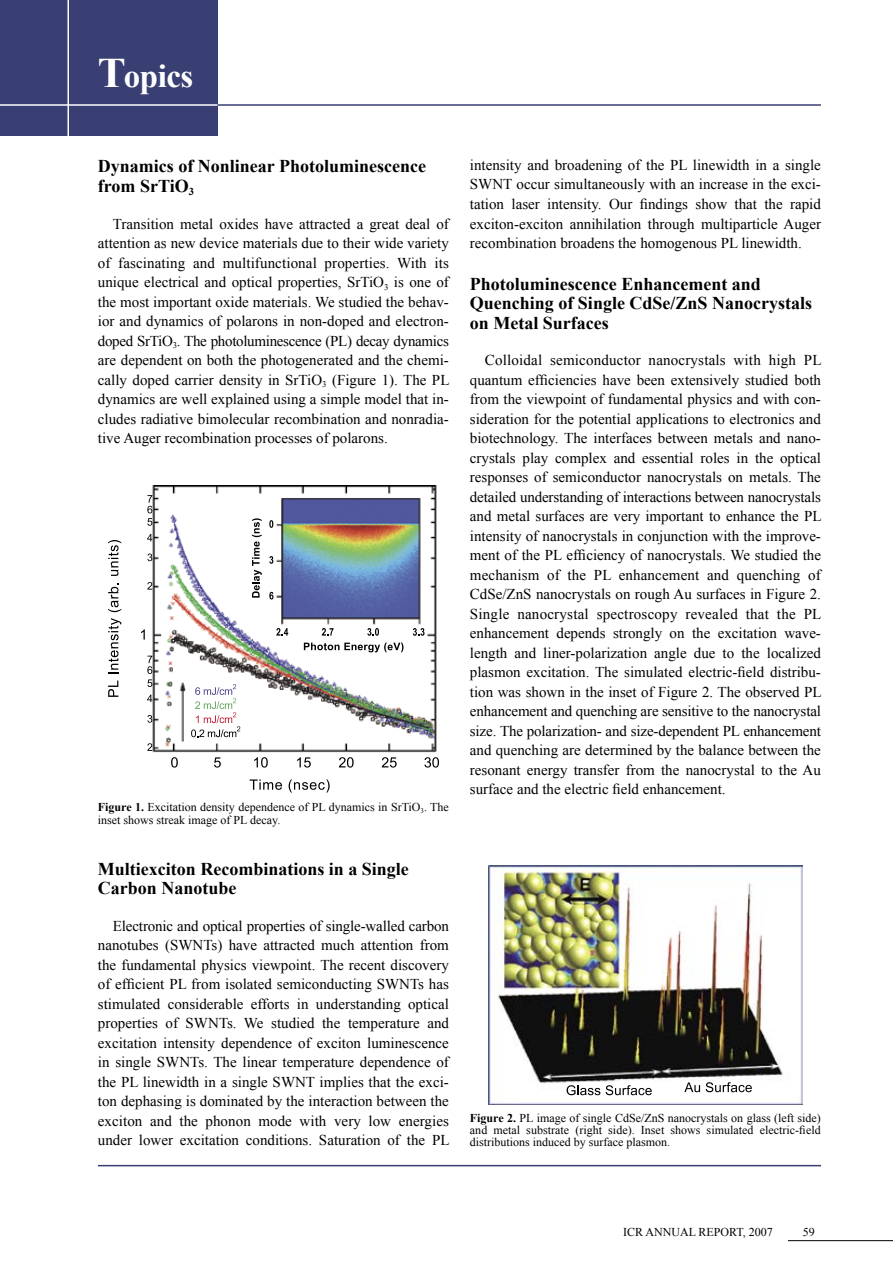
<style>
.page{position:relative;width:893px;height:1263px;background:#fff}
.page>*{position:absolute;margin:0;border:0;box-sizing:border-box;transform-origin:0 0}
.t1{font:700 33px "Times New Roman";letter-spacing:-.015em;color:#fff}
.t2{font:700 18px/19.5px "Times New Roman";color:#000}
.t3{font:15px/19.5px "Times New Roman";color:#000;text-align:justify}
.t4{font:12px/12px "Times New Roman";color:#000}
.s1{font-size:42px}
.s2{font-weight:700}
</style>
<div class="page">
<div style="left:0;top:0;width:218px;height:136px;background:#393f73"></div>
<hr style="left:98px;top:1165px;width:723px;height:1px;background:#393f73">
<hr style="left:218px;top:104px;width:603px;height:2px;background:#393f73">
<hr style="left:0;top:104px;width:218px;height:2px;background:#fff">
<hr style="left:68px;top:0;width:1px;height:136px;background:#fff">
<hr style="left:788px;top:1240px;width:105px;height:1px;background:#000">
<img style="left:113px;top:486px;width:324px;height:303px">
<svg style="left:252px;top:518px;width:10px;height:80px"></svg>
<svg style="left:304px;top:642px;width:99px;height:10px"></svg>
<svg style="left:147px;top:495px;width:5px;height:31px"></svg>
<svg style="left:147px;top:534px;width:5px;height:7px"></svg>
<svg style="left:147px;top:553px;width:5px;height:8px"></svg>
<svg style="left:269px;top:556px;width:4px;height:8px"></svg>
<svg style="left:269px;top:520px;width:4px;height:8px"></svg>
<svg style="left:269px;top:592px;width:4px;height:7px"></svg>
<svg style="left:276px;top:628px;width:12px;height:8px"></svg>
<svg style="left:322px;top:628px;width:12px;height:8px"></svg>
<svg style="left:367px;top:628px;width:12px;height:8px"></svg>
<svg style="left:413px;top:628px;width:12px;height:8px"></svg>
<svg style="left:147px;top:582px;width:5px;height:8px"></svg>
<svg style="left:141px;top:629px;width:4px;height:11px"></svg>
<svg style="left:171px;top:757px;width:7px;height:11px"></svg>
<svg style="left:214px;top:757px;width:7px;height:11px"></svg>
<svg style="left:254px;top:757px;width:14px;height:11px"></svg>
<svg style="left:297px;top:757px;width:14px;height:11px"></svg>
<svg style="left:339px;top:757px;width:15px;height:11px"></svg>
<svg style="left:382px;top:757px;width:15px;height:11px"></svg>
<svg style="left:424px;top:757px;width:15px;height:11px"></svg>
<svg style="left:191px;top:684px;width:49px;height:53px"></svg>
<svg style="left:147px;top:656px;width:5px;height:31px"></svg>
<svg style="left:147px;top:695px;width:5px;height:7px"></svg>
<svg style="left:147px;top:715px;width:5px;height:8px"></svg>
<svg style="left:147px;top:743px;width:5px;height:8px"></svg>
<svg style="left:108px;top:680px;width:10px;height:17px"></svg>
<svg style="left:108px;top:618px;width:13px;height:56px"></svg>
<svg style="left:108px;top:583px;width:13px;height:29px"></svg>
<svg style="left:108px;top:540px;width:13px;height:36px"></svg>
<svg style="left:250px;top:779px;width:32px;height:11px"></svg>
<svg style="left:289px;top:779px;width:41px;height:14px"></svg>
<img style="left:488px;top:865px;width:315px;height:239px">
<svg style="left:567px;top:1085px;width:33px;height:10px"></svg>
<svg style="left:606px;top:1085px;width:46px;height:10px"></svg>
<svg style="left:684px;top:1082px;width:16px;height:10px"></svg>
<svg style="left:706px;top:1082px;width:46px;height:10px"></svg>
<h1 class="t1" style="left:98px;top:54px;width:97px"><span class="s1">T</span>opics</h1>
<p class="t2" style="left:98px;top:156px;width:330px">Dynamics of Nonlinear Photoluminescence from SrTiO<sub>3</sub></p>
<p class="t3" style="left:98px;top:213px;width:353px;text-indent:15px">Transition metal oxides have attracted a great deal of attention as new device materials due to their wide variety of fascinating and multifunctional properties. With its unique electrical and optical properties, SrTiO<sub>3</sub> is one of the most important oxide materials. We studied the behav&shy;ior and dynamics of polarons in non-doped and electron&shy;doped SrTiO<sub>3</sub>. The photoluminescence (PL) decay dynamics are dependent on both the photogenerated and the chemi&shy;cally doped carrier density in SrTiO<sub>3</sub> (Figure 1). The PL dynamics are well explained using a simple model that in&shy;cludes radiative bimolecular recombination and nonradia&shy;tive Auger recombination processes of polarons.</p>
<p class="t4" style="left:98px;top:800px;width:353px;line-height:13.5px"><span class="s2">Figure 1.</span> Excitation density dependence of PL dynamics in SrTiO<sub>3</sub>. The inset shows streak image of PL decay.</p>
<p class="t2" style="left:98px;top:858px;width:313px">Multiexciton Recombinations in a Single<br>Carbon Nanotube</p>
<p class="t3" style="left:98px;top:915px;width:353px;text-indent:15px">Electronic and optical properties of single-walled carbon nanotubes (SWNTs) have attracted much attention from the fundamental physics viewpoint. The recent discovery of efficient PL from isolated semiconducting SWNTs has stimulated considerable efforts in understanding optical properties of SWNTs. We studied the temperature and excitation intensity dependence of exciton luminescence in single SWNTs. The linear temperature dependence of the PL linewidth in a single SWNT implies that the exci&shy;ton dephasing is dominated by the interaction between the exciton and the phonon mode with very low energies under lower excitation conditions. Saturation of the PL</p>
<p class="t3" style="left:470px;top:155px;width:353px">intensity and broadening of the PL linewidth in a single SWNT occur simultaneously with an increase in the exci&shy;tation laser intensity. Our findings show that the rapid exciton-exciton annihilation through multiparticle Auger recombination broadens the homogenous PL linewidth.</p>
<p class="t2" style="left:470px;top:273px;width:344px">Photoluminescence Enhancement and<br>Quenching of Single CdSe/ZnS Nanocrystals on Metal Surfaces</p>
<p class="t3" style="left:470px;top:350px;width:353px;text-indent:15px">Colloidal semiconductor nanocrystals with high PL quantum efficiencies have been extensively studied both from the viewpoint of fundamental physics and with con&shy;sideration for the potential applications to electronics and biotechnology. The interfaces between metals and nano&shy;crystals play complex and essential roles in the optical responses of semiconductor nanocrystals on metals. The detailed understanding of interactions between nanocrystals and metal surfaces are very important to enhance the PL intensity of nanocrystals in conjunction with the improve&shy;ment of the PL efficiency of nanocrystals. We studied the mechanism of the PL enhancement and quenching of CdSe/ZnS nanocrystals on rough Au surfaces in Figure 2.<br>Single nanocrystal spectroscopy revealed that the PL enhancement depends strongly on the excitation wave&shy;length and liner-polarization angle due to the localized plasmon excitation. The simulated electric-field distribu&shy;tion was shown in the inset of Figure 2. The observed PL enhancement and quenching are sensitive to the nanocrystal size. The polarization- and size-dependent PL enhancement and quenching are determined by the balance between the resonant energy transfer from the nanocrystal to the Au surface and the electric field enhancement.</p>
<p class="t4" style="left:470px;top:1111px;width:352px;text-align:justify"><span class="s2">Figure 2.</span> PL image of single CdSe/ZnS nanocrystals on glass (left side) and metal substrate (right side). Inset shows simulated electric-field distributions induced by sur-face plasmon.</p>
<p class="t4" style="left:623px;top:1225px;width:151px">ICR ANNUAL REPORT, 2007</p>
<p class="t4" style="left:803px;top:1225px;width:13px">59</p>
</div>
